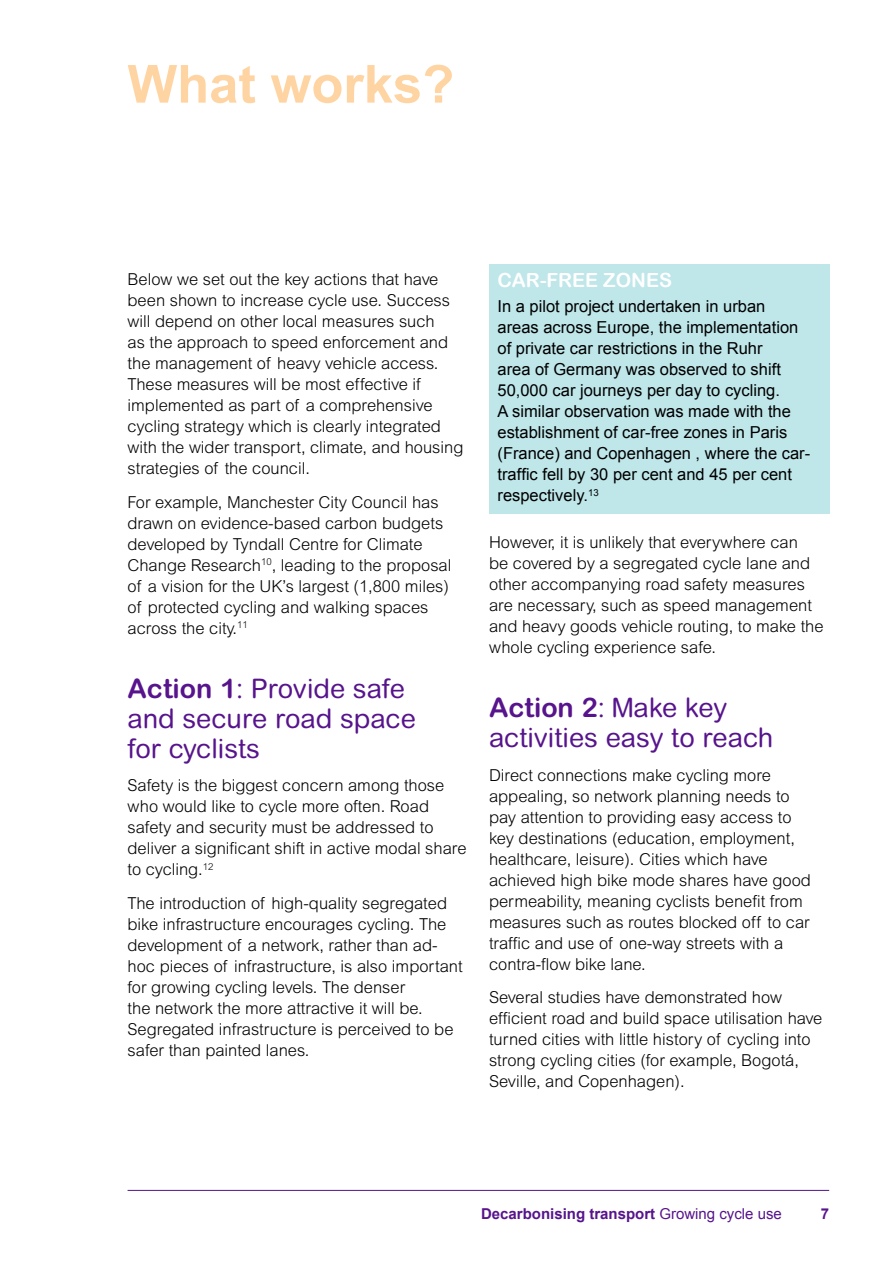
<style>
.page{position:relative;width:893px;height:1263px;background:#fff}
.page>*{position:absolute;margin:0;border:0;box-sizing:border-box;transform-origin:0 0}
.t1{font:700 52.5px "Arial";color:#ffd4a3}
.t2{font:27px/30px "Arial Rounded MT";color:#57148c}
.t3{font:19.5px "Arial Rounded MT Bold";color:#fff}
.t4{font:300 16.5px/21px "Arial MT Std";color:#000}
.t5{font:16.5px/21px "Arial";color:#000}
.t6{font:700 15px "Arial";color:#57148c}
.s1{font-weight:700}
.s2{font-weight:400}
</style>
<div class="page">
<hr style="left:128px;top:1190px;width:701px;height:1px;background:#57148c">
<div style="left:489px;top:264px;width:340px;height:40px;background:#bfe6e9"></div>
<div style="left:489px;top:292px;width:340px;height:222px;background:#bfe6e9"></div>
<h1 class="t1" style="left:128px;top:50px;width:328px">What works?</h1>
<p class="t4" style="left:128px;top:268px;width:337px">Below we set out the key actions that have been shown to increase cycle use. Success will depend on other local measures such<br>as the approach to speed enforcement and the management of heavy vehicle access.<br>These measures will be most effective if implemented as part of a comprehensive cycling strategy which is clearly integrated with the wider transport, climate, and housing strategies of the council.</p>
<p class="t4" style="left:128px;top:491px;width:325px">For example, Manchester City Council has drawn on evidence-based carbon budgets developed by Tyndall Centre for Climate Change Research<sup>10</sup>, leading to the proposal of a vision for the UK’s largest (1,800 miles) of protected cycling and walking spaces across the city.<sup>11</sup></p>
<h2 class="t2" style="left:128px;top:673px;width:290px"><span class="s1">Action 1</span>: Provide safe and secure road space for cyclists</h2>
<p class="t4" style="left:128px;top:775px;width:340px">Safety is the biggest concern among those who would like to cycle more often. Road safety and security must be addressed to deliver a significant shift in active modal share to cycling.<sup>12</sup></p>
<p class="t4" style="left:128px;top:893px;width:337px">The introduction of high-quality segregated bike infrastructure encourages cycling. The development of a network, rather than ad&shy;hoc pieces of infrastructure, is also important for growing cycling levels. The denser<br>the network the more attractive it will be.<br>Segregated infrastructure is perceived to be safer than painted lanes.</p>
<p class="t3" style="left:497px;top:268px;width:176px">CAR-FREE ZONES</p>
<p class="t5" style="left:497px;top:296px;width:314px">In a pilot project undertaken in urban areas across Europe, the implementation of private car restrictions in the Ruhr<br>area of Germany was observed to shift 50,000 car journeys per day to cycling.<br>A similar observation was made with the establishment of car-free zones in Paris (France) and Copenhagen , where the car&shy;traffic fell by 30 per cent and 45 per cent respectively.<sup>13</sup></p>
<p class="t4" style="left:489px;top:531px;width:336px">However, it is unlikely that everywhere can<br>be covered by a segregated cycle lane and other accompanying road safety measures are necessary, such as speed management and heavy goods vehicle routing, to make the whole cycling experience safe.</p>
<h2 class="t2" style="left:489px;top:692px;width:286px"><span class="s1">Action 2</span>: Make key activities easy to reach</h2>
<p class="t4" style="left:489px;top:764px;width:323px">Direct connections make cycling more appealing, so network planning needs to pay attention to providing easy access to key destinations (education, employment, healthcare, leisure). Cities which have achieved high bike mode shares have good permeability, meaning cyclists benefit from measures such as routes blocked off to car traffic and use of one-way streets with a contra-flow bike lane.</p>
<p class="t4" style="left:489px;top:987px;width:335px">Several studies have demonstrated how efficient road and build space utilisation have turned cities with little history of cycling into strong cycling cities (for example, Bogotá, Seville, and Copenhagen).</p>
<p class="t6" style="left:481px;top:1203px;width:302px">Decarbonising transport <span class="s2">Growing cycle use</span></p>
<p class="t6" style="left:821px;top:1203px;width:10px">7</p>
</div>
